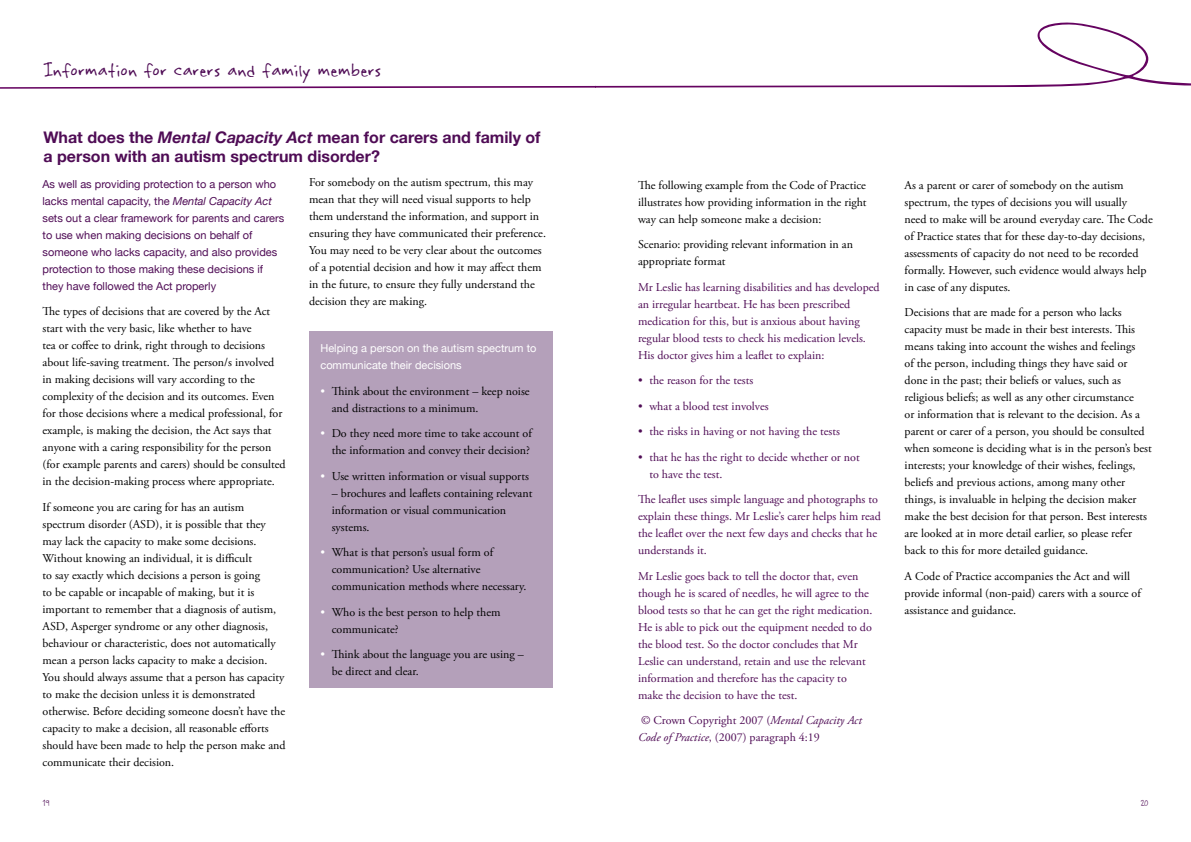
<style>
.page{position:relative;width:1191px;height:842px;background:#fff}
.page>*{position:absolute;margin:0;border:0;box-sizing:border-box;transform-origin:0 0}
.t1{font:24px "Rabiohead";color:#4f0c55}
.t2{font:700 16px/19px "Helvetica Neue";color:#4f0c55}
.t3{font:12px/17px "Adobe Garamond Pro";color:#000}
.t4{font:12px/17px "Adobe Garamond Pro";color:#4f0c55}
.t5{font:11px/17px "Helvetica Neue";color:#4f0c55}
.t6{font:11px/17px "Helvetica Neue";color:#fff}
.t7{font:10px "Rabiohead";color:#4f0c55}
.s1{font-style:italic}
.s2{color:#fff}
</style>
<div class="page">
<svg style="left:0;top:23px;width:1191px;height:66px"></svg>
<div style="left:309px;top:331px;width:244px;height:356px;background:#b4a0ba"></div>
<h1 class="t1" style="left:43px;top:55px;width:340px">Information for carers and family members</h1>
<h2 class="t2" style="left:44px;top:128px;width:498px">What does the <span class="s1">Mental Capacity Act</span> mean for carers and family of a person with an autism spectrum disorder?</h2>
<p class="t5" style="left:43px;top:175px;width:243px">As well as providing protection to a person who lacks mental capacity, the <span class="s1">Mental Capacity Act </span>sets out a clear framework for parents and carers to use when making decisions on behalf of someone who lacks capacity, and also provides protection to those making these decisions if they have followed the Act properly</p>
<p class="t3" style="left:43px;top:303px;width:245px">The types of decisions that are covered by the Act start with the very basic, like whether to have<br>tea or coffee to drink, right through to decisions about life-saving treatment. The person/s involved in making decisions will vary according to the complexity of the decision and its outcomes. Even for those decisions where a medical professional, for example, is making the decision, the Act says that anyone with a caring responsibility for the person (for example parents and carers) should be consulted in the decision-making process where appropriate.</p>
<p class="t3" style="left:43px;top:499px;width:244px">If someone you are caring for has an autism spectrum disorder (ASD), it is possible that they may lack the capacity to make some decisions.<br>Without knowing an individual, it is difficult<br>to say exactly which decisions a person is going<br>to be capable or incapable of making, but it is important to remember that a diagnosis of autism, ASD, Asperger syndrome or any other diagnosis, behaviour or characteristic, does not automatically mean a person lacks capacity to make a decision.<br>You should always assume that a person has capacity to make the decision unless it is demonstrated otherwise. Before deciding someone doesn’t have the capacity to make a decision, all reasonable efforts should have been made to help the person make and communicate their decision.</p>
<p class="t3" style="left:309px;top:174px;width:238px">For somebody on the autism spectrum, this may mean that they will need visual supports to help them understand the information, and support in ensuring they have communicated their preference.<br>You may need to be very clear about the outcomes of a potential decision and how it may affect them in the future, to ensure they fully understand the decision they are making.</p>
<p class="t6" style="left:320px;top:339px;width:217px">Helping a person on the autism spectrum to communicate their decisions</p>
<p class="t3" style="left:332px;top:383px;width:199px;text-indent:-11px"><span class="s2">•</span> Think about the environment – keep noise and distractions to a minimum.</p>
<p class="t3" style="left:320px;top:425px;width:213px;text-align:right"><span class="s2">•</span> Do they need more time to take account of the information and convey their decision?</p>
<p class="t3" style="left:320px;top:468px;width:210px"><span class="s2">•</span> Use written information or visual supports</p>
<p class="t3" style="left:332px;top:485px;width:202px">– brochures and leaflets containing relevant information or visual communication systems.</p>
<p class="t3" style="left:332px;top:544px;width:196px;text-indent:-11px"><span class="s2">•</span> What is that person’s usual form of communication? Use alternative communication methods where necessary.</p>
<p class="t3" style="left:332px;top:604px;width:170px;text-indent:-11px"><span class="s2">•</span> Who is the best person to help them communicate?</p>
<p class="t3" style="left:332px;top:646px;width:194px;text-indent:-11px"><span class="s2">•</span> Think about the language you are using – be direct and clear.</p>
<p class="t3" style="left:638px;top:177px;width:230px;text-align:justify">The following example from the Code of Practice illustrates how providing information in the right way can help someone make a decision:</p>
<p class="t3" style="left:638px;top:236px;width:216px">Scenario: providing relevant information in an appropriate format</p>
<p class="t4" style="left:638px;top:279px;width:243px">Mr Leslie has learning disabilities and has developed an irregular heartbeat. He has been prescribed medication for this, but is anxious about having regular blood tests to check his medication levels.<br>His doctor gives him a leaflet to explain:</p>
<p class="t4" style="left:638px;top:372px;width:117px">• the reason for the tests</p>
<p class="t4" style="left:638px;top:398px;width:132px">• what a blood test involves</p>
<p class="t4" style="left:638px;top:423px;width:203px">• the risks in having or not having the tests</p>
<p class="t4" style="left:649px;top:449px;width:212px;text-indent:-11px">• that he has the right to decide whether or not to have the test.</p>
<p class="t4" style="left:638px;top:491px;width:244px">The leaflet uses simple language and photographs to explain these things. Mr Leslie’s carer helps him read the leaflet over the next few days and checks that he understands it.</p>
<p class="t4" style="left:638px;top:568px;width:236px">Mr Leslie goes back to tell the doctor that, even though he is scared of needles, he will agree to the blood tests so that he can get the right medication.<br>He is able to pick out the equipment needed to do the blood test. So the doctor concludes that Mr Leslie can understand, retain and use the relevant information and therefore has the capacity to make the decision to have the test.</p>
<p class="t4" style="left:638px;top:712px;width:225px">© Crown Copyright 2007 (<span class="s1">Mental Capacity Act<br>Code of Practice</span>, (2007) paragraph 4:19</p>
<p class="t3" style="left:904px;top:177px;width:250px">As a parent or carer of somebody on the autism spectrum, the types of decisions you will usually<br>need to make will be around everyday care. The Code of Practice states that for these day-to-day decisions, assessments of capacity do not need to be recorded formally. However, such evidence would always help in case of any disputes.</p>
<p class="t3" style="left:904px;top:304px;width:249px">Decisions that are made for a person who lacks capacity must be made in their best interests. This means taking into account the wishes and feelings<br>of the person, including things they have said or done in the past; their beliefs or values, such as religious beliefs; as well as any other circumstance<br>or information that is relevant to the decision. As a parent or carer of a person, you should be consulted when someone is deciding what is in the person’s best interests; your knowledge of their wishes, feelings, beliefs and previous actions, among many other things, is invaluable in helping the decision maker make the best decision for that person. Best interests are looked at in more detail earlier, so please refer back to this for more detailed guidance.</p>
<p class="t3" style="left:904px;top:568px;width:238px">A Code of Practice accompanies the Act and will provide informal (non-paid) carers with a source of assistance and guidance.</p>
<p class="t7" style="left:43px;top:797px;width:8px">19</p>
<p class="t7" style="left:1140px;top:797px;width:10px">20</p>
</div>
